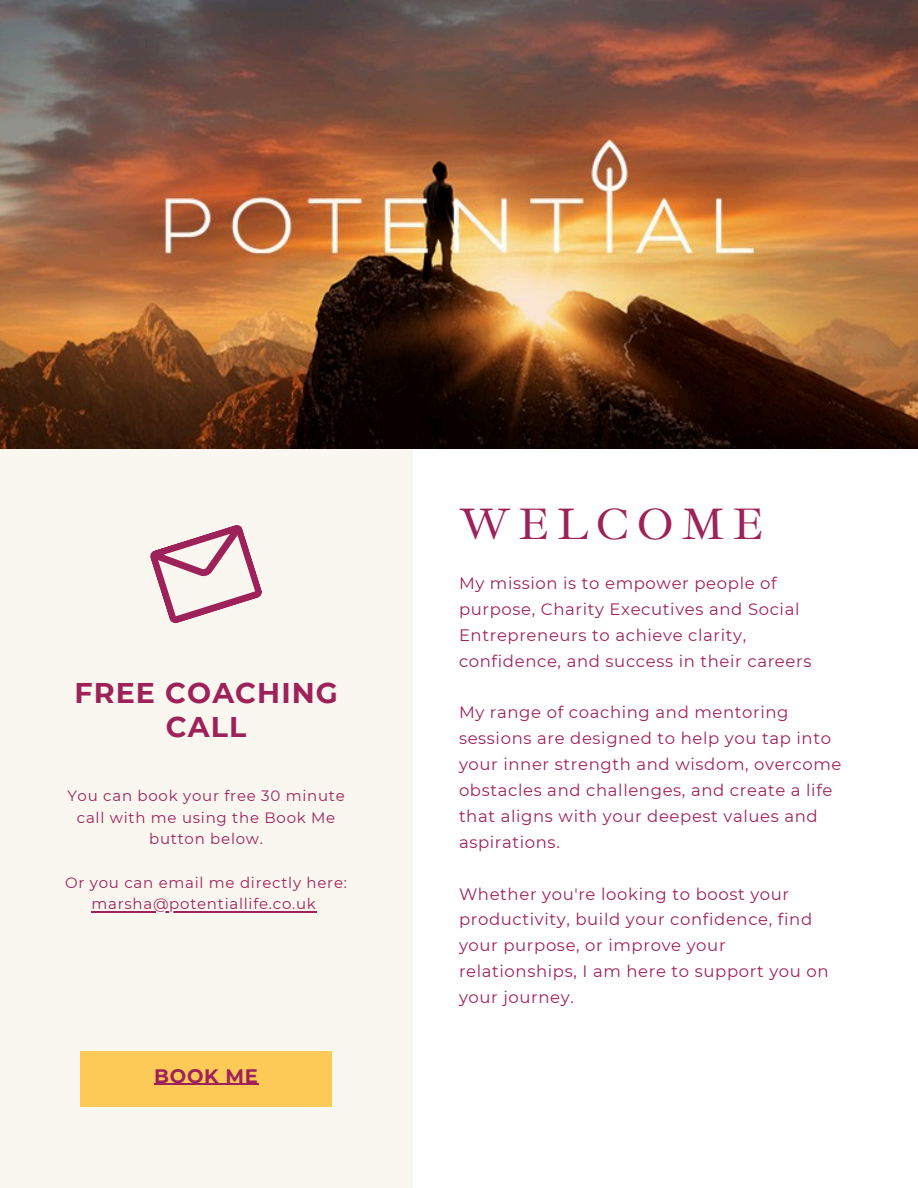
<style>
.page{position:relative;width:918px;height:1188px;background:#fff}
.page>*{position:absolute;margin:0;border:0;box-sizing:border-box;transform-origin:0 0}
.t1{font:45.15px "Ibarra Real Nova";letter-spacing:.17em;color:#9e225a}
.t2{font:700 28.5px/33.8px "Montserrat";letter-spacing:.04em;color:#9e225a;text-align:center}
.t3{font:700 19.5px "Montserrat";letter-spacing:.04em;color:#9e225a}
.t4{font:16.5px/25.8px "Montserrat";letter-spacing:.04em;color:#9e225a}
.t5{font:15px/21.6px "Montserrat";letter-spacing:.05em;color:#9e225a;text-align:center}
</style>
<div class="page">
<img style="left:0;top:0;width:918px;height:449px">
<div style="left:0;top:449px;width:412px;height:739px;background:#f9f7f0"></div>
<div style="left:80px;top:1051px;width:252px;height:56px;background:#fdca58"></div>
<svg style="left:150px;top:525px;width:112px;height:99px"></svg>
<hr style="left:92px;top:911px;width:225px;height:2px;background:#9e225a">
<hr style="left:154px;top:1084px;width:105px;height:1px;background:#9e225a">
<p class="t2" style="left:74px;top:676px;width:265px">FREE COACHING<br>CALL</p>
<p class="t5" style="left:67px;top:785px;width:279px">You can book your free 30 minute call with me using the Book Me button below.</p>
<h2 class="t5" style="left:65px;top:872px;width:283px">Or you can email me directly here:</h2>
<p class="t5" style="left:92px;top:893px;width:226px">marsha@potentiallife.co.uk</p>
<p class="t3" style="left:154px;top:1064px;width:105px">BOOK ME</p>
<p class="t1" style="left:459px;top:496px;width:305px">WELCOME</p>
<h3 class="t4" style="left:459px;top:570px;width:354px">My mission is to empower people of purpose, Charity Executives and Social Entrepreneurs to achieve clarity, confidence, and success in their careers</h3>
<h1 class="t4" style="left:459px;top:700px;width:384px">My range of coaching and mentoring sessions are designed to help you tap into your inner strength and wisdom, overcome obstacles and challenges, and create a life that aligns with your deepest values and aspirations.</h1>
<p class="t4" style="left:459px;top:881px;width:371px">Whether you're looking to boost your productivity, build your confidence, find your purpose, or improve your relationships, I am here to support you on your journey.</p>
</div>
